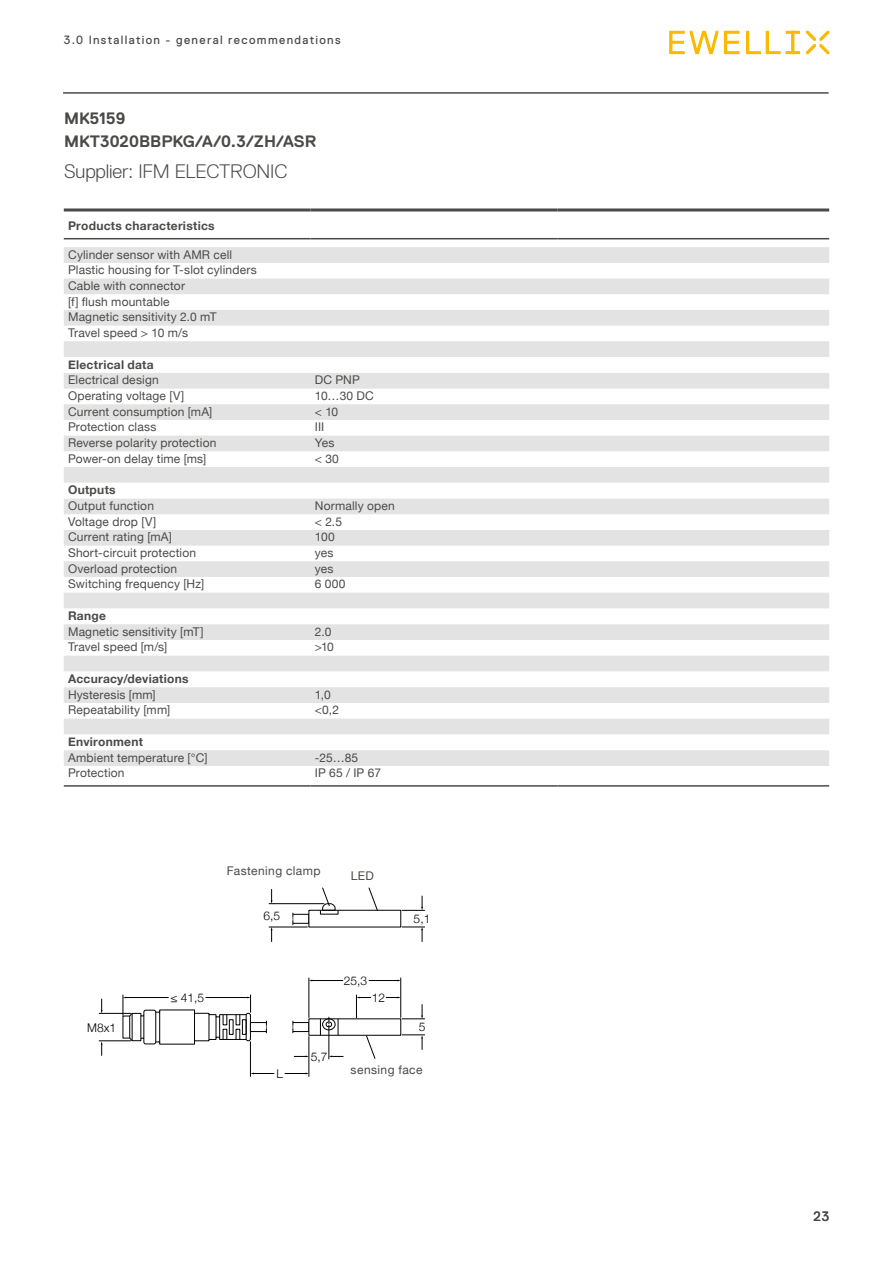
<style>
.page{position:relative;width:893px;height:1263px;background:#fff}
.page>*{position:absolute;margin:0;border:0;box-sizing:border-box;transform-origin:0 0}
.t1{font:300 19.5px "Replica Std";letter-spacing:-.01em;color:#4a4a49}
.t2{font:700 16.5px/22.5px "Replica Std";color:#4a4a49}
.t3{font:13.5px "Replica Std";color:#4a4a49}
.t4{font:12px/15.6px "Helvetica Neue";letter-spacing:.015em;color:#4a4a49}
.t5{font:700 12px "Helvetica Neue";letter-spacing:.025em;color:#4a4a49}
.t6{font:12px "Replica Std";letter-spacing:.11em;color:#4a4a49}
.t7{font:300 12px "Helvetica Neue";color:#000}
.t8{font:12px "Helvetica Neue";letter-spacing:.035em;color:#4a4a49}
</style>
<div class="page">
<svg style="left:669px;top:31px;width:131px;height:23px"></svg>
<svg style="left:806px;top:31px;width:23px;height:23px"></svg>
<hr style="left:63px;top:93px;width:765px;height:1px;background:#4a4a49">
<div style="left:250px;top:1022px;width:17px;height:10px;border:1px solid #000"></div>
<svg style="left:266px;top:1021px;width:1px;height:12px"></svg>
<div style="left:293px;top:1022px;width:16px;height:10px;border:1px solid #000"></div>
<svg style="left:293px;top:1021px;width:1px;height:12px"></svg>
<div style="left:293px;top:914px;width:16px;height:9px;border:1px solid #000"></div>
<svg style="left:293px;top:913px;width:1px;height:12px"></svg>
<hr style="left:400px;top:978px;width:1px;height:39px;background:#000">
<svg style="left:356px;top:995px;width:15px;height:23px"></svg>
<svg style="left:386px;top:997px;width:15px;height:1px"></svg>
<hr style="left:309px;top:978px;width:1px;height:39px;background:#000">
<hr style="left:312px;top:980px;width:31px;height:1px;background:#000">
<svg style="left:369px;top:980px;width:32px;height:1px"></svg>
<hr style="left:309px;top:1036px;width:1px;height:40px;background:#000">
<svg style="left:320px;top:1017px;width:23px;height:42px"></svg>
<svg style="left:251px;top:1072px;width:23px;height:2px"></svg>
<svg style="left:294px;top:1055px;width:15px;height:2px"></svg>
<svg style="left:285px;top:1072px;width:24px;height:2px"></svg>
<hr style="left:250px;top:1042px;width:1px;height:34px;background:#000">
<svg style="left:402px;top:1004px;width:23px;height:15px"></svg>
<svg style="left:402px;top:1034px;width:23px;height:15px"></svg>
<svg style="left:402px;top:896px;width:23px;height:15px"></svg>
<svg style="left:402px;top:927px;width:23px;height:14px"></svg>
<hr style="left:269px;top:903px;width:55px;height:1px;background:#000">
<hr style="left:269px;top:927px;width:38px;height:1px;background:#000">
<svg style="left:271px;top:889px;width:1px;height:15px"></svg>
<svg style="left:271px;top:927px;width:1px;height:14px"></svg>
<svg style="left:122px;top:995px;width:129px;height:50px"></svg>
<hr style="left:99px;top:1013px;width:32px;height:1px;background:#000">
<hr style="left:99px;top:1040px;width:32px;height:1px;background:#000">
<svg style="left:101px;top:999px;width:2px;height:14px"></svg>
<svg style="left:101px;top:1041px;width:2px;height:14px"></svg>
<svg style="left:322px;top:887px;width:14px;height:24px"></svg>
<svg style="left:369px;top:887px;width:9px;height:24px"></svg>
<svg style="left:366px;top:1036px;width:9px;height:23px"></svg>
<svg style="left:64px;top:247px;width:765px;height:519px;fill:#ebebeb"></svg>
<hr style="left:64px;top:785px;width:247px;height:2px;background:#4a4a49">
<hr style="left:311px;top:785px;width:246px;height:2px;background:#4a4a49">
<hr style="left:557px;top:785px;width:272px;height:2px;background:#4a4a49">
<hr style="left:64px;top:208px;width:247px;height:3px;background:#4a4a49">
<hr style="left:311px;top:208px;width:246px;height:3px;background:#4a4a49">
<hr style="left:557px;top:208px;width:272px;height:3px;background:#4a4a49">
<hr style="left:64px;top:238px;width:247px;height:1px;background:#4a4a49">
<hr style="left:311px;top:238px;width:246px;height:1px;background:#4a4a49">
<hr style="left:557px;top:238px;width:272px;height:1px;background:#4a4a49">
<p class="t6" style="left:64px;top:34px;width:278px">3.0 Installation - general recommendations</p>
<h2 class="t2" style="left:64px;top:108px;width:254px">MK5159<br>MKT3020BBPKG/A/0.3/ZH/ASR</h2>
<h1 class="t1" style="left:64px;top:161px;width:225px">Supplier: IFM ELECTRONIC</h1>
<p class="t5" style="left:68px;top:216px;width:148px">Products characteristics</p>
<p class="t4" style="left:68px;top:247px;width:190px">Cylinder sensor with AMR cell<br>Plastic housing for T-slot cylinders<br>Cable with connector<br>[f] flush mountable<br>Magnetic sensitivity 2.0 mT<br>Travel speed &gt; 10 m/s</p>
<p class="t5" style="left:68px;top:355px;width:87px">Electrical data</p>
<p class="t4" style="left:68px;top:373px;width:92px">Electrical design</p>
<p class="t4" style="left:315px;top:373px;width:47px">DC PNP</p>
<p class="t4" style="left:68px;top:389px;width:118px">Operating voltage [V]</p>
<p class="t4" style="left:315px;top:389px;width:61px">10…30 DC</p>
<p class="t4" style="left:68px;top:404px;width:146px">Current consumption [mA]</p>
<p class="t4" style="left:315px;top:404px;width:25px">&lt; 10</p>
<p class="t4" style="left:68px;top:420px;width:90px">Protection class</p>
<p class="t4" style="left:315px;top:420px;width:11px">III</p>
<p class="t4" style="left:68px;top:436px;width:150px">Reverse polarity protection</p>
<p class="t4" style="left:315px;top:436px;width:21px">Yes</p>
<p class="t4" style="left:68px;top:451px;width:140px">Power-on delay time [ms]</p>
<p class="t4" style="left:315px;top:451px;width:26px">&lt; 30</p>
<p class="t5" style="left:68px;top:481px;width:49px">Outputs</p>
<p class="t4" style="left:68px;top:499px;width:87px">Output function</p>
<p class="t4" style="left:315px;top:499px;width:81px">Normally open</p>
<p class="t4" style="left:68px;top:514px;width:90px">Voltage drop [V]</p>
<p class="t4" style="left:315px;top:514px;width:29px">&lt; 2.5</p>
<p class="t4" style="left:68px;top:530px;width:105px">Current rating [mA]</p>
<p class="t4" style="left:315px;top:530px;width:21px">100</p>
<p class="t4" style="left:68px;top:546px;width:130px">Short-circuit protection</p>
<p class="t4" style="left:315px;top:546px;width:20px">yes</p>
<p class="t4" style="left:68px;top:561px;width:111px">Overload protection</p>
<p class="t4" style="left:315px;top:561px;width:20px">yes</p>
<p class="t4" style="left:68px;top:577px;width:138px">Switching frequency [Hz]</p>
<p class="t4" style="left:315px;top:577px;width:32px">6 000</p>
<p class="t5" style="left:68px;top:606px;width:39px">Range</p>
<p class="t4" style="left:68px;top:624px;width:137px">Magnetic sensitivity [mT]</p>
<p class="t4" style="left:315px;top:624px;width:18px">2.0</p>
<p class="t4" style="left:68px;top:640px;width:101px">Travel speed [m/s]</p>
<p class="t4" style="left:315px;top:640px;width:21px">&gt;10</p>
<p class="t5" style="left:68px;top:669px;width:122px">Accuracy/deviations</p>
<p class="t4" style="left:68px;top:687px;width:89px">Hysteresis [mm]</p>
<p class="t4" style="left:315px;top:687px;width:18px">1,0</p>
<p class="t4" style="left:68px;top:703px;width:104px">Repeatability [mm]</p>
<p class="t4" style="left:315px;top:703px;width:26px">&lt;0,2</p>
<p class="t5" style="left:68px;top:732px;width:76px">Environment</p>
<p class="t4" style="left:68px;top:750px;width:141px">Ambient temperature [°C]</p>
<p class="t4" style="left:315px;top:750px;width:45px">-25…85</p>
<p class="t4" style="left:68px;top:766px;width:58px">Protection</p>
<p class="t4" style="left:315px;top:766px;width:68px">IP 65 / IP 67</p>
<p class="t8" style="left:227px;top:862px;width:95px">Fastening clamp</p>
<p class="t4" style="left:351px;top:868px;width:25px">LED</p>
<p class="t7" style="left:263px;top:906px;width:18px">6,5</p>
<p class="t7" style="left:414px;top:909px;width:18px">5,1</p>
<p class="t7" style="left:87px;top:1017px;width:30px">M8x1</p>
<p class="t7" style="left:170px;top:988px;width:35px">≤ 41,5</p>
<p class="t7" style="left:276px;top:1064px;width:8px">L</p>
<p class="t7" style="left:311px;top:1047px;width:18px">5,7</p>
<p class="t7" style="left:344px;top:971px;width:25px">25,3</p>
<p class="t7" style="left:372px;top:988px;width:15px">12</p>
<p class="t7" style="left:419px;top:1017px;width:8px">5</p>
<p class="t8" style="left:351px;top:1061px;width:73px">sensing face</p>
<p class="t3" style="left:814px;top:1209px;width:17px">23</p>
</div>
